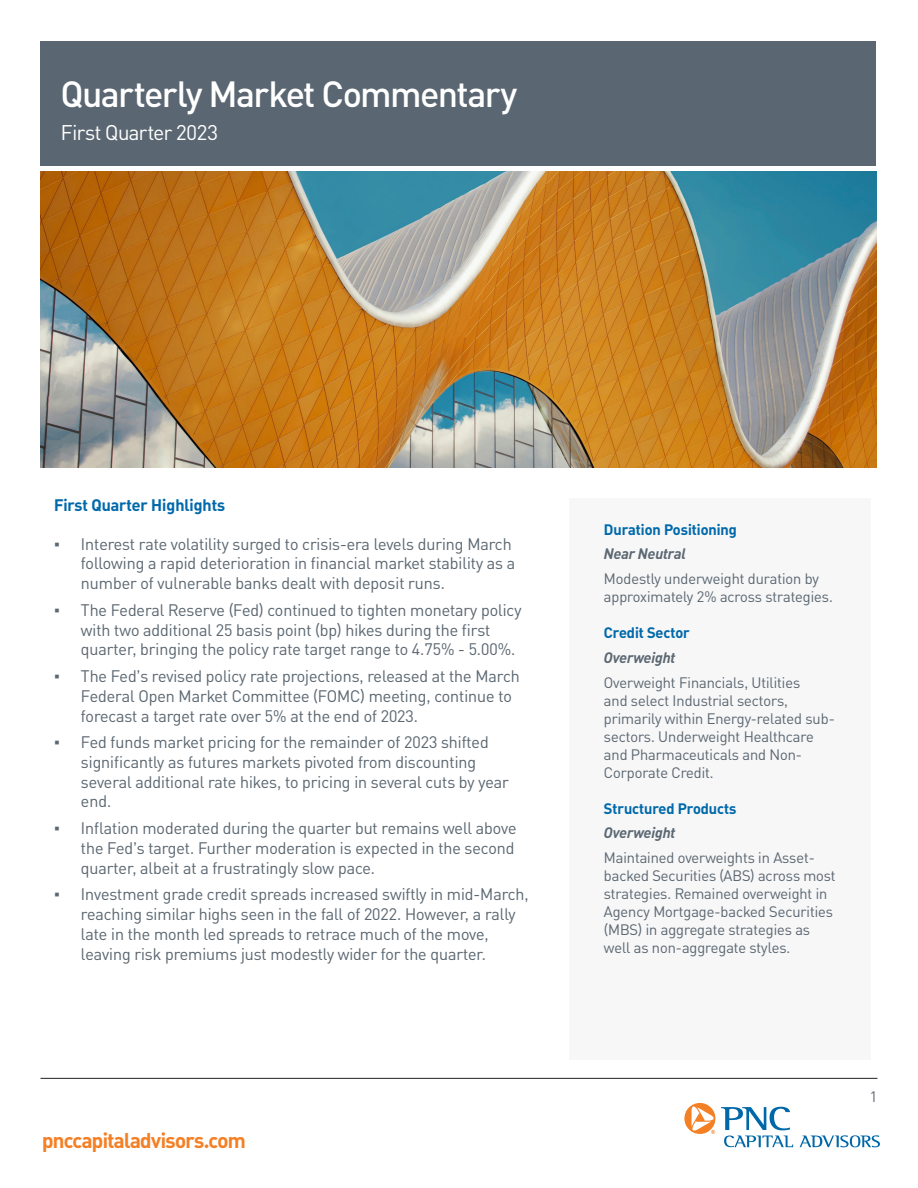
<style>
.page{position:relative;width:918px;height:1188px;background:#fff}
.page>*{position:absolute;margin:0;border:0;box-sizing:border-box;transform-origin:0 0}
.h1_-_title{font:500 36px "PNC Brand";letter-spacing:-.03em;color:#fff}
.t1{font:700 21px "PNC Brand";letter-spacing:-.03em;color:#f48026}
.h1_-_title-2{font:21px "PNC Brand";letter-spacing:-.015em;color:#fff}
.t2{font:16.5px/19.8px "PNC Brand";color:#5b6771}
.h2_-_content{font:700 16.5px "PNC Brand";color:#0069aa}
.t3{font:15px/18px "PNC Brand";color:#5b6771}
.t4{font:700 15px "PNC Brand";color:#0069aa}
.t5{font:italic 700 15px "PNC Brand";color:#5b6771}
.s1{font-family:"Arial"}
</style>
<div class="page">
<div style="left:40px;top:41px;width:836px;height:125px;background:#5a6671"></div>
<hr style="left:40px;top:1078px;width:837px;height:1px;background:#231f20">
<div style="left:569px;top:498px;width:301px;height:562px;background:#f7f7f8"></div>
<svg style="left:684px;top:1103px;width:31px;height:31px"></svg>
<svg style="left:721px;top:1107px;width:69px;height:23px"></svg>
<svg style="left:724px;top:1136px;width:69px;height:11px"></svg>
<svg style="left:800px;top:1135px;width:80px;height:12px"></svg>
<img style="left:40px;top:171px;width:836px;height:296px">
<h1 class="h1_-_title" style="left:61px;top:71px;width:458px">Quarterly Market Commentary</h1>
<h1 class="h1_-_title-2" style="left:61px;top:119px;width:159px">First Quarter 2023</h1>
<h2 class="h2_-_content" style="left:54px;top:494px;width:173px">First Quarter Highlights</h2>
<p class="t2" style="left:81px;top:533px;width:436px;text-indent:-27px"><span class="s1">▪</span> Interest rate volatility surged to crisis-era levels during March following a rapid deterioration in financial market stability as a number of vulnerable banks dealt with deposit runs.</p>
<p class="t2" style="left:81px;top:600px;width:442px;text-indent:-27px"><span class="s1">▪</span> The Federal Reserve (Fed) continued to tighten monetary policy with two additional 25 basis point (bp) hikes during the first quarter, bringing the policy rate target range to 4.75% - 5.00%.</p>
<p class="t2" style="left:81px;top:666px;width:440px;text-indent:-27px"><span class="s1">▪</span> The Fed’s revised policy rate projections, released at the March<br>Federal Open Market Committee (FOMC) meeting, continue to forecast a target rate over 5% at the end of 2023.</p>
<p class="t2" style="left:81px;top:732px;width:429px;text-indent:-27px"><span class="s1">▪</span> Fed funds market pricing for the remainder of 2023 shifted significantly as futures markets pivoted from discounting several additional rate hikes, to pricing in several cuts by year end.</p>
<p class="t2" style="left:81px;top:818px;width:437px;text-indent:-27px"><span class="s1">▪</span> Inflation moderated during the quarter but remains well above the Fed’s target. Further moderation is expected in the second quarter, albeit at a frustratingly slow pace.</p>
<p class="t2" style="left:81px;top:884px;width:449px;text-indent:-27px"><span class="s1">▪</span> Investment grade credit spreads increased swiftly in mid-March, reaching similar highs seen in the fall of 2022. However, a rally late in the month led spreads to retrace much of the move, leaving risk premiums just modestly wider for the quarter.</p>
<p class="t1" style="left:42px;top:1126px;width:205px">pnccapitaladvisors.com</p>
<p class="t4" style="left:604px;top:519px;width:135px">Duration Positioning</p>
<p class="t5" style="left:604px;top:544px;width:83px">Near Neutral</p>
<p class="t3" style="left:604px;top:569px;width:230px">Modestly underweight duration by approximately 2% across strategies.</p>
<p class="t4" style="left:604px;top:623px;width:87px">Credit Sector</p>
<p class="t5" style="left:604px;top:648px;width:73px">Overweight</p>
<p class="t3" style="left:604px;top:673px;width:232px">Overweight Financials, Utilities<br>and select Industrial sectors, primarily within Energy-related sub&shy;sectors. Underweight Healthcare and Pharmaceuticals and Non-<br>Corporate Credit.</p>
<p class="t4" style="left:604px;top:798px;width:134px">Structured Products</p>
<p class="t5" style="left:604px;top:823px;width:73px">Overweight</p>
<p class="t3" style="left:604px;top:848px;width:233px">Maintained overweights in Asset&shy;backed Securities (ABS) across most strategies. Remained overweight in Agency Mortgage-backed Securities (MBS) in aggregate strategies as well as non-aggregate styles.</p>
<p class="t3" style="left:870px;top:1088px;width:9px">1</p>
</div>
